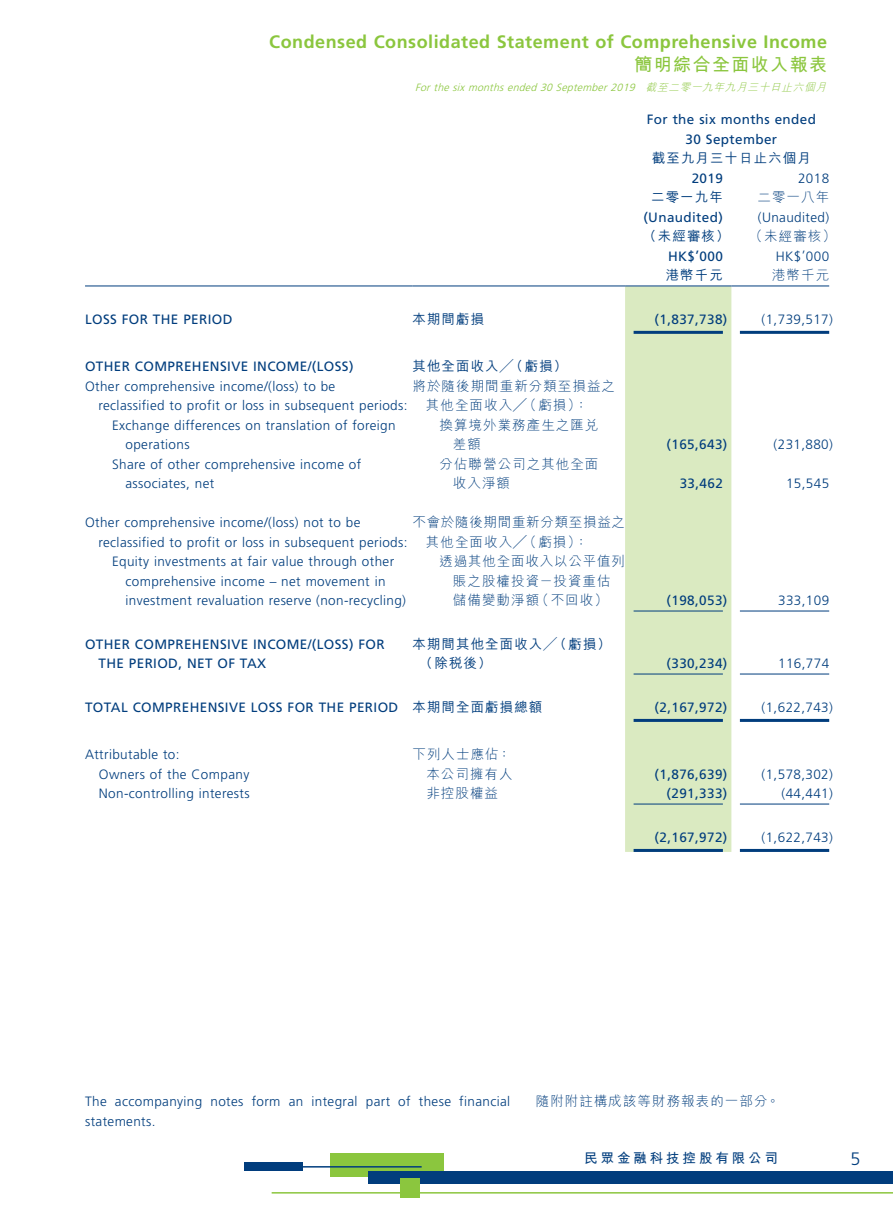
<style>
.page{position:relative;width:893px;height:1212px;background:#fff}
.page>*{position:absolute;margin:0;border:0;box-sizing:border-box;transform-origin:0 0}
.t1{font:700 18px "Frutiger LT Std";letter-spacing:.03em;color:#8bc63e}
.t2{font:18px "M Hei HK Bold E Ten B5 H";letter-spacing:.08em;color:#8bc63e}
.t3{font:300 18px "Frutiger LT Std";color:#013d7d}
.t4{font:300 13.5px/19.5px "Frutiger LT Std";letter-spacing:.03em;color:#013d7d}
.t5{font:13.5px/19.5px "Frutiger LT Std";letter-spacing:.03em;color:#013d7d;text-align:center}
.t6{font:13.5px/19.5px "M Hei HK Light E Ten B5 H";letter-spacing:.08em;color:#013d7d}
.t7{font:13.5px/19.5px "M Hei HK Medium E Ten B5 H";letter-spacing:.08em;color:#013d7d}
.t8{font:13.5px/19.5px "M Hei HK Light E Ten B5 H";letter-spacing:.055em;color:#013d7d}
.t9{font:13.5px "M Hei HK Bold E Ten B5 H";letter-spacing:.215em;color:#013d7d}
.t10{font:italic 300 10.5px "Frutiger LT Std";color:#8bc63e}
.s1{font-family:"M Hei HK Light E Ten B5 H";font-weight:400}
.s2{font-family:"M Hei HK Medium E Ten B5 H"}
.s3{font-family:"M Hei HKS Bold E Ten B5 H"}
</style>
<div class="page">
<div style="left:331px;top:1153px;width:113px;height:23px;background:#8bc63e"></div>
<div style="left:369px;top:1172px;width:524px;height:12px;background:#013d7d"></div>
<hr style="left:272px;top:1192px;width:621px;height:1px;background:#8bc63e">
<hr style="left:245px;top:1166px;width:177px;height:1px;background:#013d7d">
<div style="left:401px;top:1179px;width:19px;height:19px;background:#8bc63e"></div>
<div style="left:245px;top:1162px;width:58px;height:9px;background:#013d7d"></div>
<div style="left:625px;top:287px;width:106px;height:565px;background:#daeac1"></div>
<hr style="left:85px;top:286px;width:327px;height:1px;background:#013d7d">
<hr style="left:412px;top:286px;width:213px;height:1px;background:#013d7d">
<hr style="left:625px;top:286px;width:106px;height:1px;background:#013d7d">
<hr style="left:731px;top:286px;width:98px;height:1px;background:#013d7d">
<hr style="left:634px;top:331px;width:89px;height:3px;background:#013d7d">
<hr style="left:740px;top:331px;width:89px;height:3px;background:#013d7d">
<hr style="left:634px;top:611px;width:89px;height:1px;background:#013d7d">
<hr style="left:740px;top:611px;width:89px;height:1px;background:#013d7d">
<hr style="left:634px;top:674px;width:89px;height:1px;background:#013d7d">
<hr style="left:740px;top:674px;width:89px;height:1px;background:#013d7d">
<hr style="left:634px;top:719px;width:89px;height:3px;background:#013d7d">
<hr style="left:740px;top:719px;width:89px;height:3px;background:#013d7d">
<hr style="left:634px;top:804px;width:89px;height:1px;background:#013d7d">
<hr style="left:740px;top:804px;width:89px;height:1px;background:#013d7d">
<hr style="left:634px;top:849px;width:89px;height:3px;background:#013d7d">
<hr style="left:740px;top:849px;width:89px;height:3px;background:#013d7d">
<h1 class="t1" style="left:269px;top:34px;width:559px">Condensed Consolidated Statement of Comprehensive Income</h1>
<h1 class="t2" style="left:634px;top:57px;width:194px">簡明綜合全面收入報表</h1>
<p class="t10" style="left:415px;top:83px;width:415px">For the six months ended 30 September 2019 <span class="s1">截至二零一九年九月三十日止六個月</span></p>
<p class="t5" style="left:647px;top:111px;width:171px">For the six months ended<br>30 September</p>
<p class="t7" style="left:652px;top:150px;width:161px">截至九月三十日止六個月</p>
<p class="t5" style="left:692px;top:169px;width:33px">2019</p>
<p class="t4" style="left:798px;top:169px;width:33px">2018</p>
<p class="t7" style="left:651px;top:189px;width:73px">二零一九年</p>
<p class="t6" style="left:757px;top:189px;width:73px">二零一八年</p>
<p class="t5" style="left:643px;top:208px;width:81px">(Unaudited)</p>
<p class="t4" style="left:758px;top:208px;width:73px">(Unaudited)</p>
<p class="t7" style="left:643px;top:228px;width:88px">（未經審核）</p>
<p class="t6" style="left:749px;top:228px;width:88px">（未經審核）</p>
<p class="t5" style="left:668px;top:247px;width:56px">HK$’000</p>
<p class="t4" style="left:776px;top:247px;width:55px">HK$’000</p>
<p class="t7" style="left:666px;top:267px;width:59px">港幣千元</p>
<p class="t6" style="left:772px;top:267px;width:59px">港幣千元</p>
<p class="t5" style="left:85px;top:310px;width:149px">LOSS FOR THE PERIOD</p>
<p class="t7" style="left:412px;top:311px;width:73px">本期間虧損</p>
<p class="t5" style="left:655px;top:310px;width:74px">(1,837,738)</p>
<p class="t4" style="left:762px;top:310px;width:73px">(1,739,517)</p>
<p class="t5" style="left:85px;top:358px;width:270px">OTHER COMPREHENSIVE INCOME/(LOSS)</p>
<p class="t7" style="left:412px;top:358px;width:156px">其他全面收入╱（虧損）</p>
<p class="t4" style="left:99px;top:377px;width:310px;text-indent:-13px">Other comprehensive income/(loss) to be<br>reclassified to profit or loss in subsequent periods:</p>
<p class="t6" style="left:426px;top:378px;width:191px;text-indent:-14px">將於隨後期間重新分類至損益之其他全面收入╱（虧損）：</p>
<p class="t4" style="left:126px;top:416px;width:272px;text-indent:-13px">Exchange differences on translation of foreign operations</p>
<p class="t6" style="left:453px;top:417px;width:147px;text-indent:-13px">換算境外業務產生之匯兌差額</p>
<p class="t5" style="left:667px;top:436px;width:62px">(165,643)</p>
<p class="t4" style="left:774px;top:436px;width:61px">(231,880)</p>
<p class="t4" style="left:126px;top:455px;width:237px;text-indent:-13px">Share of other comprehensive income of associates, net</p>
<p class="t6" style="left:453px;top:456px;width:147px;text-indent:-13px">分佔聯營公司之其他全面收入淨額</p>
<p class="t4" style="left:99px;top:514px;width:310px;text-indent:-13px">Other comprehensive income/(loss) not to be reclassified to profit or loss in subsequent periods:</p>
<p class="t8" style="left:426px;top:514px;width:201px;text-indent:-14px">不會於隨後期間重新分類至損益之其他全面收入╱（虧損）：</p>
<p class="t4" style="left:126px;top:553px;width:282px;text-indent:-13px">Equity investments at fair value through other comprehensive income – net movement in investment revaluation reserve (non-recycling)</p>
<p class="t6" style="left:439px;top:553px;width:187px;text-align:center">透過其他全面收入以公平值列賬之股權投資－投資重估<br>儲備變動淨額（不回收）</p>
<p class="t5" style="left:99px;top:635px;width:288px;text-align:left;text-indent:-13px">OTHER COMPREHENSIVE INCOME/(LOSS) FOR<br>THE PERIOD, NET OF TAX</p>
<p class="t7" style="left:419px;top:636px;width:193px;text-indent:-7px">本期間其他全面收入╱（虧損）（除稅後）</p>
<p class="t5" style="left:680px;top:475px;width:45px">33,462</p>
<p class="t4" style="left:786px;top:475px;width:45px">15,545</p>
<p class="t5" style="left:667px;top:592px;width:62px">(198,053)</p>
<p class="t4" style="left:778px;top:592px;width:53px">333,109</p>
<p class="t5" style="left:667px;top:655px;width:62px">(330,234)</p>
<p class="t4" style="left:778px;top:655px;width:53px">116,774</p>
<p class="t5" style="left:85px;top:698px;width:459px">TOTAL COMPREHENSIVE LOSS FOR THE PERIOD <span class="s2">本期間全面虧損總額</span></p>
<p class="t5" style="left:655px;top:698px;width:74px">(2,167,972)</p>
<p class="t4" style="left:762px;top:698px;width:73px">(1,622,743)</p>
<p class="t4" style="left:85px;top:746px;width:96px">Attributable to:</p>
<p class="t6" style="left:412px;top:746px;width:100px">下列人士應佔：</p>
<p class="t4" style="left:99px;top:765px;width:152px">Owners of the Company</p>
<p class="t6" style="left:426px;top:766px;width:88px">本公司擁有人</p>
<p class="t5" style="left:655px;top:765px;width:74px">(1,876,639)</p>
<p class="t4" style="left:762px;top:765px;width:73px">(1,578,302)</p>
<p class="t4" style="left:99px;top:785px;width:152px">Non-controlling interests</p>
<p class="t6" style="left:426px;top:785px;width:73px">非控股權益</p>
<p class="t5" style="left:667px;top:785px;width:62px">(291,333)</p>
<p class="t4" style="left:781px;top:785px;width:53px">(44,441)</p>
<p class="t5" style="left:655px;top:828px;width:74px">(2,167,972)</p>
<p class="t4" style="left:762px;top:828px;width:73px">(1,622,743)</p>
<p class="t4" style="left:85px;top:1093px;width:427px">The accompanying notes form an integral part of these financial statements.</p>
<p class="t6" style="left:536px;top:1093px;width:245px">隨附附註構成該等財務報表的一部分。</p>
<p class="t9" style="left:584px;top:1153px;width:195px">民眾金<span class="s3">融</span>科技控股有限公司</p>
<h1 class="t3" style="left:850px;top:1152px;width:12px">5</h1>
</div>
